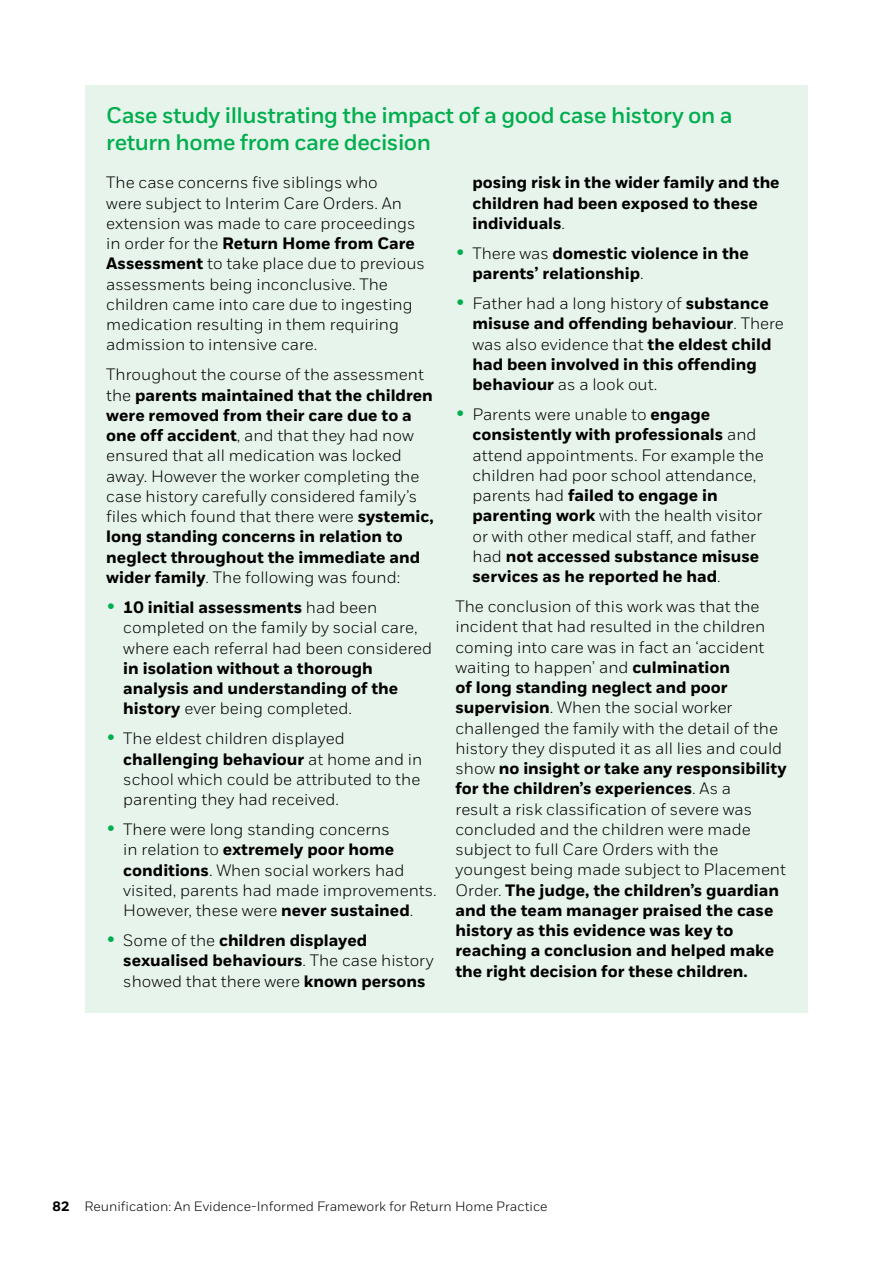
<style>
.page{position:relative;width:893px;height:1263px;background:#fff}
.page>*{position:absolute;margin:0;border:0;box-sizing:border-box;transform-origin:0 0}
.t1{font:600 22.5px/27px "NSPCC";letter-spacing:-.02em;color:#00ae4d}
.t2{font:300 16.5px/20.2px "NSPCC";color:#000}
.t3{font:700 16.5px/20.2px "NSPCC";color:#000}
.t4{font:300 13.5px "NSPCC";color:#000}
.s1{font-weight:700}
.s2{font-family:"NSPCC Crayon";font-weight:400;font-size:19.5px;color:#00ae4d}
.s3{font-weight:300}
</style>
<div class="page">
<div style="left:85px;top:85px;width:723px;height:927px;background:#e7f4ec"></div>
<h1 class="t1" style="left:106px;top:102px;width:628px">Case study illustrating the impact of a good case history on a return home from care decision</h1>
<p class="t2" style="left:106px;top:172px;width:320px">The case concerns five siblings who<br>were subject to Interim Care Orders. An extension was made to care proceedings in order for the <span class="s1">Return Home from Care Assessment</span> to take place due to previous assessments being inconclusive. The children came into care due to ingesting medication resulting in them requiring admission to intensive care.</p>
<p class="t2" style="left:106px;top:364px;width:329px">Throughout the course of the assessment the <span class="s1">parents maintained that the children were removed from their care due to a one off accident</span>, and that they had now ensured that all medication was locked away. However the worker completing the case history carefully considered family’s files which found that there were <span class="s1">systemic, long standing concerns in relation to neglect throughout the immediate and wider family</span>. The following was found:</p>
<p class="t2" style="left:123px;top:597px;width:310px;text-indent:-17px"><span class="s2">•</span> <span class="s1">10 initial assessments</span> had been completed on the family by social care, where each referral had been considered</p>
<p class="t3" style="left:123px;top:658px;width:277px">in isolation without a thorough analysis and understanding of the history <span class="s3">ever being completed.</span></p>
<p class="t2" style="left:123px;top:728px;width:300px;text-indent:-17px"><span class="s2">•</span> The eldest children displayed <span class="s1">challenging behaviour</span> at home and in school which could be attributed to the parenting they had received.</p>
<p class="t2" style="left:123px;top:819px;width:315px;text-indent:-17px"><span class="s2">•</span> There were long standing concerns<br>in relation to <span class="s1">extremely poor home conditions</span>. When social workers had visited, parents had made improvements.<br>However, these were <span class="s1">never sustained</span>.</p>
<p class="t3" style="left:123px;top:930px;width:312px;text-indent:-17px"><span class="s2">•</span> <span class="s3">Some of the</span> children displayed sexualised behaviours<span class="s3">. The case history showed that there were</span> known persons</p>
<p class="t3" style="left:472px;top:172px;width:309px">posing risk in the wider family and the children had been exposed to these individuals<span class="s3">.</span></p>
<p class="t3" style="left:472px;top:243px;width:278px;text-indent:-17px"><span class="s2">•</span> <span class="s3">There was</span> domestic violence in the parents’ relationship<span class="s3">.</span></p>
<p class="t3" style="left:472px;top:293px;width:313px;text-indent:-17px"><span class="s2">•</span> <span class="s3">Father had a long history of</span> substance misuse and offending behaviour<span class="s3">. There was also evidence that</span> the eldest child had been involved in this offending behaviour <span class="s3">as a look out.</span></p>
<p class="t2" style="left:472px;top:404px;width:293px;text-indent:-17px"><span class="s2">•</span> Parents were unable to <span class="s1">engage consistently with professionals</span> and attend appointments. For example the children had poor school attendance, parents had <span class="s1">failed to engage in parenting work</span> with the health visitor or with other medical staff, and father had <span class="s1">not accessed substance misuse services as he reported he had</span>.</p>
<p class="t2" style="left:455px;top:596px;width:333px">The conclusion of this work was that the incident that had resulted in the children coming into care was in fact an ‘accident waiting to happen’ and <span class="s1">culmination<br>of long standing neglect and poor supervision</span>. When the social worker challenged the family with the detail of the history they disputed it as all lies and could show <span class="s1">no insight or take any responsibility for the children’s experiences</span>. As a<br>result a risk classification of severe was concluded and the children were made subject to full Care Orders with the youngest being made subject to Placement Order. <span class="s1">The judge, the children’s guardian and the team manager praised the case history as this evidence was key to reaching a conclusion and helped make the right decision for these children.</span></p>
<p class="t4" style="left:53px;top:1199px;width:496px"><span class="s1">82</span> Reunification: An Evidence-Informed Framework for Return Home Practice</p>
</div>
